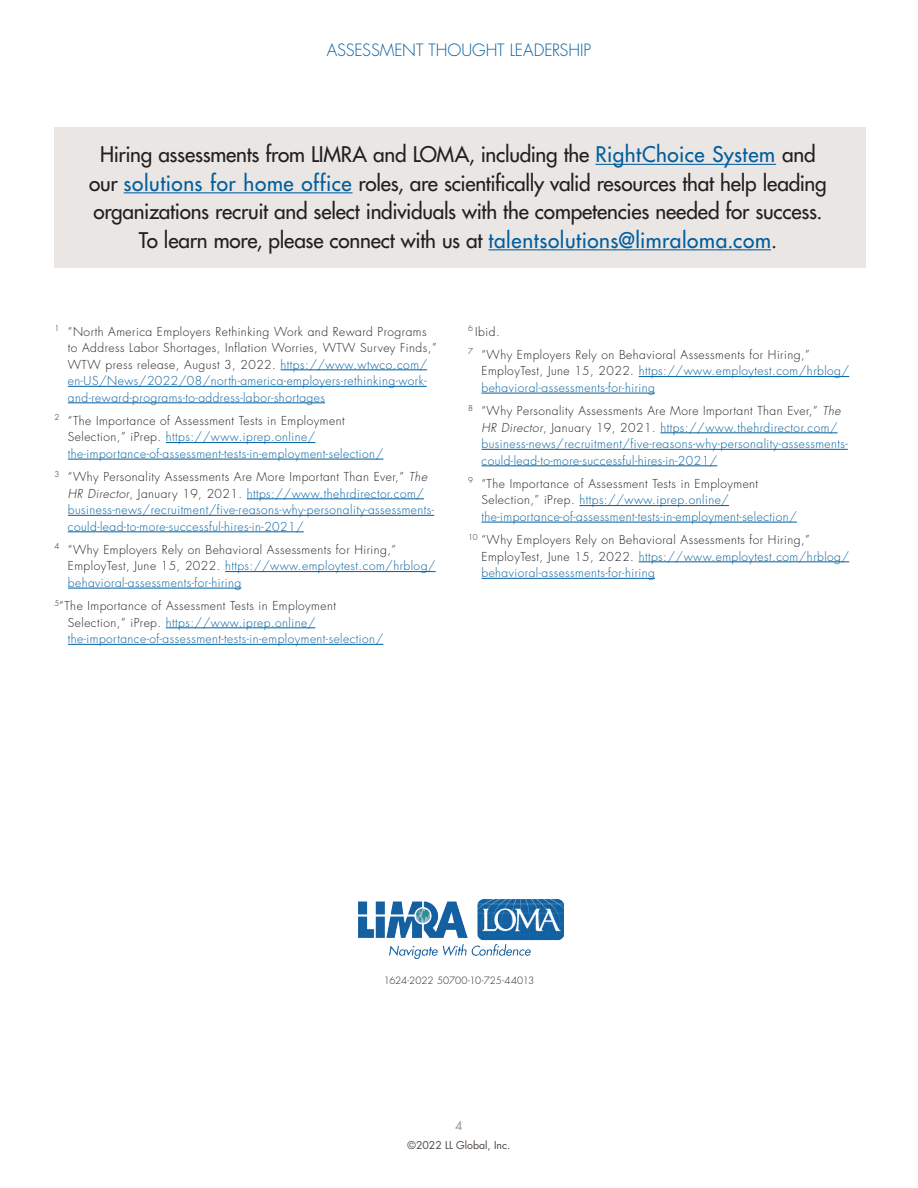
<style>
.page{position:relative;width:918px;height:1188px;background:#fff}
.page>*{position:absolute;margin:0;border:0;box-sizing:border-box;transform-origin:0 0}
.t1{font:500 21px/28.5px "Futura Std";letter-spacing:-.01em;color:#231f20;text-align:center}
.t2{font:300 16.5px "Futura Std";letter-spacing:-.005em;color:#005e9e}
.t3{font:300 12px/16.5px "Futura Std";letter-spacing:.04em;color:#005e9e}
.t4{font:300 12px/16.5px "Futura Std";letter-spacing:.04em;color:#231f20}
.t5{font:12px "Futura Std";color:#989189}
.t6{font:10.5px "Futura Std";color:#4d453f}
.t7{font:300 9.75px "Futura Std";color:#231f20}
.s1{color:#005e9e}
.s2{color:#231f20}
.s3{font-style:italic;color:#231f20}
</style>
<div class="page">
<div style="left:54px;top:127px;width:812px;height:141px;background:#eae6e3"></div>
<img style="left:359px;top:899px;width:204px;height:59px">
<hr style="left:281px;top:370px;width:146px;height:1px;background:#005e9e">
<hr style="left:68px;top:386px;width:359px;height:1px;background:#005e9e">
<hr style="left:68px;top:403px;width:257px;height:1px;background:#005e9e">
<hr style="left:166px;top:442px;width:149px;height:1px;background:#005e9e">
<hr style="left:68px;top:459px;width:315px;height:1px;background:#005e9e">
<hr style="left:247px;top:499px;width:177px;height:1px;background:#005e9e">
<hr style="left:68px;top:515px;width:366px;height:1px;background:#005e9e">
<hr style="left:68px;top:532px;width:236px;height:1px;background:#005e9e">
<hr style="left:225px;top:571px;width:211px;height:1px;background:#005e9e">
<hr style="left:68px;top:588px;width:173px;height:1px;background:#005e9e">
<hr style="left:166px;top:628px;width:149px;height:1px;background:#005e9e">
<hr style="left:68px;top:644px;width:315px;height:1px;background:#005e9e">
<hr style="left:639px;top:376px;width:210px;height:1px;background:#005e9e">
<hr style="left:482px;top:393px;width:173px;height:1px;background:#005e9e">
<hr style="left:660px;top:433px;width:178px;height:1px;background:#005e9e">
<hr style="left:482px;top:449px;width:366px;height:1px;background:#005e9e">
<hr style="left:482px;top:466px;width:235px;height:1px;background:#005e9e">
<hr style="left:579px;top:505px;width:150px;height:1px;background:#005e9e">
<hr style="left:482px;top:522px;width:315px;height:1px;background:#005e9e">
<hr style="left:639px;top:562px;width:210px;height:1px;background:#005e9e">
<hr style="left:482px;top:578px;width:173px;height:1px;background:#005e9e">
<hr style="left:595px;top:164px;width:181px;height:1px;background:#005e9e">
<hr style="left:124px;top:192px;width:229px;height:1px;background:#005e9e">
<hr style="left:489px;top:249px;width:282px;height:1px;background:#005e9e">
<h2 class="t2" style="left:327px;top:40px;width:266px">ASSESSMENT THOUGHT LEADERSHIP</h2>
<p class="t1" style="left:89px;top:140px;width:739px">Hiring assessments from LIMRA and LOMA, including the <span class="s1">RightChoice System</span> and our <span class="s1">solutions for home office</span> roles, are scientifically valid resources that help leading organizations recruit and select individuals with the competencies needed for success.<br>To learn more, please connect with us at <span class="s1">talentsolutions@limraloma.com</span>.</p>
<p class="t4" style="left:68px;top:323px;width:370px;text-indent:-14px"><sup>1</sup> “North America Employers Rethinking Work and Reward Programs to Address Labor Shortages, Inflation Worries, WTW Survey Finds,” WTW press release, August 3, 2022. <span class="s1">https://www.wtwco.com/ en-US/News/2022/08/north-america-employers-rethinking-work&shy;and-reward-programs-to-address-labor-shortages</span></p>
<p class="t3" style="left:68px;top:413px;width:317px;text-indent:-13px"><sup>2</sup> <span class="s2">“The Importance of Assessment Tests in Employment<br>Selection,” iPrep.</span> https://www.iprep.online/ the-importance-of-assessment-tests-in-employment-selection/</p>
<p class="t3" style="left:68px;top:469px;width:368px;text-indent:-13px"><sup>3</sup> <span class="s2">“Why Personality Assessments Are More Important Than Ever,”</span> <span class="s3">The HR Director</span><span class="s2">, January 19, 2021.</span> https://www.thehrdirector.com/ business-news/recruitment/five-reasons-why-personality-assessments&shy;could-lead-to-more-successful-hires-in-2021/</p>
<p class="t4" style="left:68px;top:542px;width:369px;text-indent:-13px"><sup>4</sup> “Why Employers Rely on Behavioral Assessments for Hiring,”<br>EmployTest, June 15, 2022. <span class="s1">https://www.employtest.com/hrblog/ behavioral-assessments-for-hiring</span></p>
<p class="t3" style="left:68px;top:598px;width:317px;text-indent:-13px"><sup>5</sup><span class="s2">“The Importance of Assessment Tests in Employment<br>Selection,” iPrep.</span> https://www.iprep.online/ the-importance-of-assessment-tests-in-employment-selection/</p>
<p class="t4" style="left:468px;top:320px;width:343px;line-height:23.2px"><sup>6</sup> Ibid.<br><sup>7</sup> “Why Employers Rely on Behavioral Assessments for Hiring,”</p>
<p class="t3" style="left:482px;top:363px;width:369px"><span class="s2">EmployTest, June 15, 2022.</span> https://www.employtest.com/hrblog/ behavioral-assessments-for-hiring</p>
<p class="t3" style="left:482px;top:403px;width:368px;text-indent:-14px"><sup>8</sup> <span class="s2">“Why Personality Assessments Are More Important Than Ever,”</span> <span class="s3">The HR Director</span><span class="s2">, January 19, 2021.</span> https://www.thehrdirector.com/ business-news/recruitment/five-reasons-why-personality-assessments&shy;could-lead-to-more-successful-hires-in-2021/</p>
<p class="t3" style="left:482px;top:476px;width:317px;text-indent:-14px"><sup>9</sup> <span class="s2">“The Importance of Assessment Tests in Employment<br>Selection,” iPrep.</span> https://www.iprep.online/ the-importance-of-assessment-tests-in-employment-selection/</p>
<p class="t4" style="left:482px;top:532px;width:369px;text-indent:-14px"><sup>10</sup> “Why Employers Rely on Behavioral Assessments for Hiring,”<br>EmployTest, June 15, 2022. <span class="s1">https://www.employtest.com/hrblog/ behavioral-assessments-for-hiring</span></p>
<p class="t7" style="left:384px;top:975px;width:152px">1624-2022 50700-10-725-44013</p>
<p class="t5" style="left:455px;top:1118px;width:9px">4</p>
<p class="t6" style="left:408px;top:1138px;width:104px">©2022 LL Global, Inc.</p>
</div>
